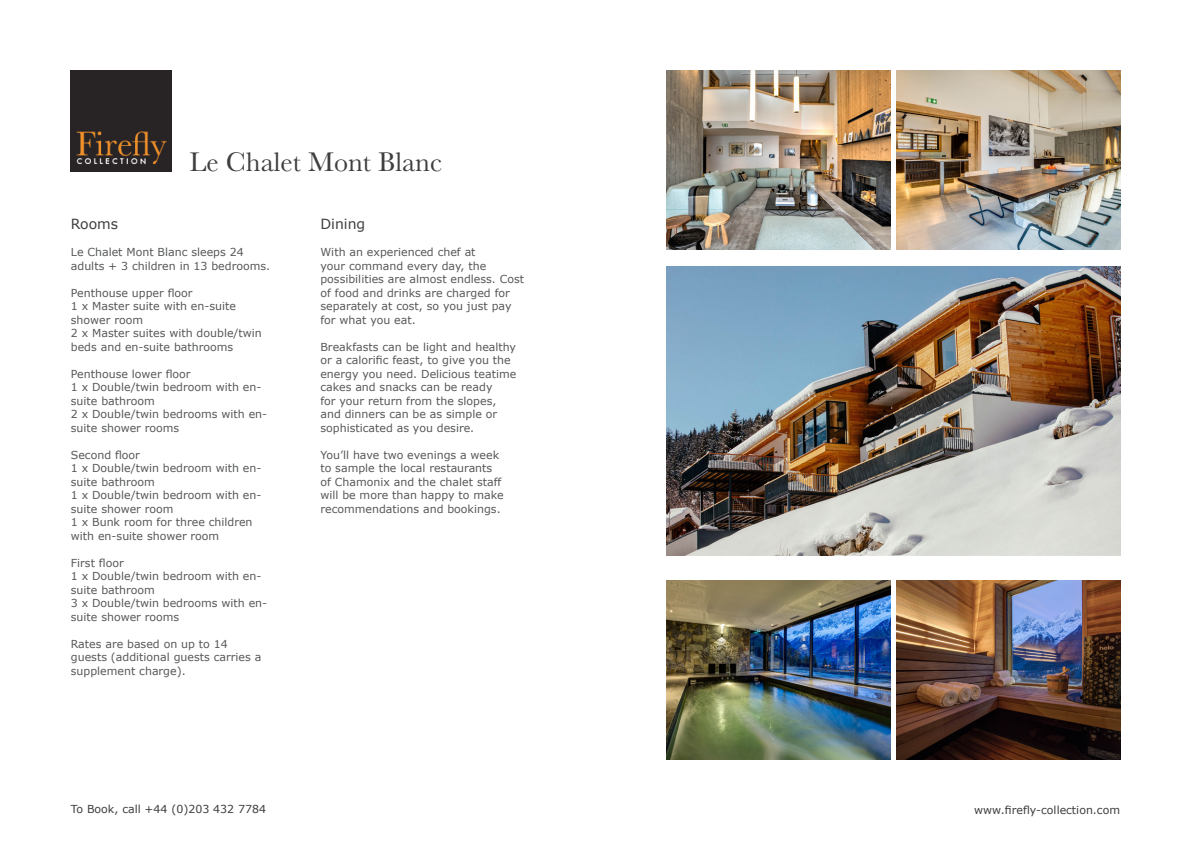
<style>
.page{position:relative;width:1191px;height:842px;background:#fff}
.page>*{position:absolute;margin:0;border:0;box-sizing:border-box;transform-origin:0 0}
.t1{font:28px "Baskerville";color:#3e3e3f}
.t2{font:14px "Verdana";color:#3e3e3f}
.t3{font:11px/13.5px "Verdana";color:#57585a}
.t4{font:11px "Verdana";color:#3e3e3f}
</style>
<div class="page">
<img style="left:71px;top:71px;width:101px;height:101px">
<img style="left:896px;top:71px;width:224px;height:178px">
<img style="left:666px;top:71px;width:224px;height:178px">
<img style="left:666px;top:267px;width:454px;height:289px">
<img style="left:896px;top:581px;width:224px;height:178px">
<img style="left:666px;top:581px;width:224px;height:178px">
<p class="t1" style="left:190px;top:144px;width:254px">Le Chalet Mont Blanc</p>
<p class="t2" style="left:71px;top:215px;width:49px">Rooms</p>
<p class="t3" style="left:71px;top:245px;width:201px">Le Chalet Mont Blanc sleeps 24 adults + 3 children in 13 bedrooms.</p>
<p class="t3" style="left:71px;top:286px;width:123px">Penthouse upper floor</p>
<p class="t3" style="left:71px;top:299px;width:167px">1 x Master suite with en-suite shower room</p>
<p class="t3" style="left:71px;top:326px;width:192px">2 x Master suites with double/twin beds and en-suite bathrooms</p>
<p class="t3" style="left:71px;top:367px;width:121px">Penthouse lower floor</p>
<p class="t3" style="left:71px;top:380px;width:192px">1 x Double/twin bedroom with en&shy;suite bathroom</p>
<p class="t3" style="left:71px;top:407px;width:198px">2 x Double/twin bedrooms with en&shy;suite shower rooms</p>
<p class="t3" style="left:71px;top:448px;width:71px">Second floor</p>
<p class="t3" style="left:71px;top:461px;width:192px">1 x Double/twin bedroom with en&shy;suite bathroom</p>
<p class="t3" style="left:71px;top:488px;width:192px">1 x Double/twin bedroom with en&shy;suite shower room</p>
<p class="t3" style="left:71px;top:515px;width:183px">1 x Bunk room for three children with en-suite shower room</p>
<p class="t3" style="left:71px;top:556px;width:54px">First floor</p>
<p class="t3" style="left:71px;top:569px;width:192px">1 x Double/twin bedroom with en&shy;suite bathroom</p>
<p class="t3" style="left:71px;top:596px;width:198px">3 x Double/twin bedrooms with en&shy;suite shower rooms</p>
<p class="t3" style="left:71px;top:637px;width:192px">Rates are based on up to 14 guests (additional guests carries a supplement charge).</p>
<p class="t4" style="left:71px;top:802px;width:197px">To Book, call +44 (0)203 432 7784</p>
<p class="t2" style="left:320px;top:215px;width:46px">Dining</p>
<p class="t3" style="left:320px;top:245px;width:205px">With an experienced chef at<br>your command every day, the possibilities are almost endless. Cost of food and drinks are charged for separately at cost, so you just pay for what you eat.</p>
<p class="t3" style="left:320px;top:340px;width:197px">Breakfasts can be light and healthy or a calorific feast, to give you the energy you need. Delicious teatime cakes and snacks can be ready<br>for your return from the slopes, and dinners can be as simple or sophisticated as you desire.</p>
<p class="t3" style="left:320px;top:448px;width:185px">You’ll have two evenings a week to sample the local restaurants of Chamonix and the chalet staff will be more than happy to make recommendations and bookings.</p>
<p class="t4" style="left:974px;top:803px;width:147px">www.firefly-collection.com</p>
</div>
